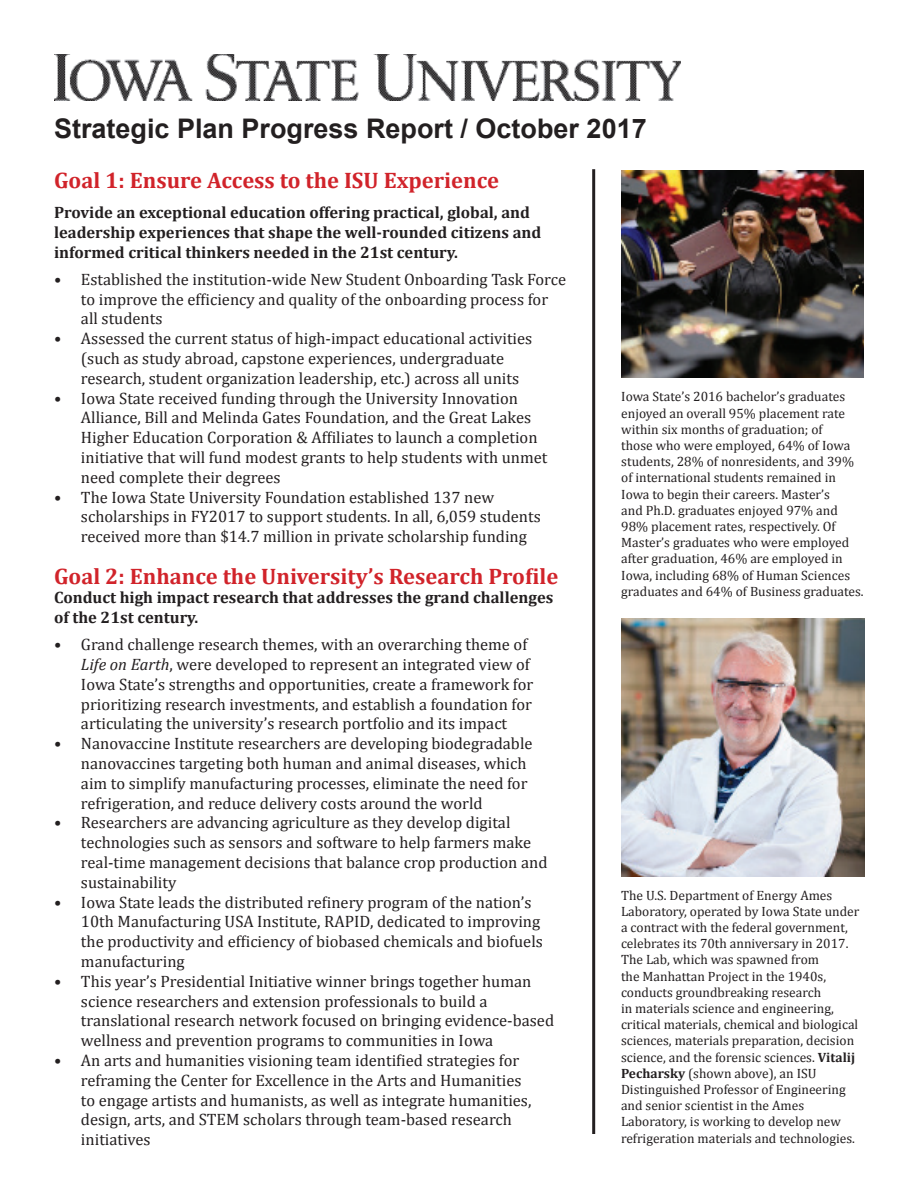
<style>
.page{position:relative;width:918px;height:1188px;background:#fff}
.page>*{position:absolute;margin:0;border:0;box-sizing:border-box;transform-origin:0 0}
.t1{font:700 27px "Arial";color:#231f20}
.t2{font:700 22.5px "Cambria";color:#d1232a}
.t3{font:16.5px/19.8px "Cambria";color:#231f20}
.t4{font:700 16.5px/19.8px "Cambria";color:#231f20}
.t5{font:13.5px/16.2px "Cambria";color:#231f20}
.s1{font-style:italic}
.s2{font-weight:700}
</style>
<div class="page">
<img style="left:54px;top:54px;width:627px;height:47px">
<hr style="left:592px;top:169px;width:3px;height:965px;background:#231f20">
<img style="left:621px;top:619px;width:243px;height:258px">
<img style="left:621px;top:170px;width:243px;height:207px">
<h1 class="t1" style="left:54px;top:110px;width:594px">Strategic Plan Progress Report / October 2017</h1>
<h2 class="t2" style="left:54px;top:164px;width:447px">Goal 1: Ensure Access to the ISU Experience</h2>
<p class="t4" style="left:54px;top:202px;width:489px">Provide an exceptional education offering practical, global, and leadership experiences that shape the well-rounded citizens and informed critical thinkers needed in the 21st century.</p>
<p class="t3" style="left:81px;top:269px;width:487px;text-indent:-27px">• Established the institution-wide New Student Onboarding Task Force to improve the efficiency and quality of the onboarding process for all students</p>
<p class="t3" style="left:81px;top:329px;width:453px;text-indent:-27px">• Assessed the current status of high-impact educational activities (such as study abroad, capstone experiences, undergraduate research, student organization leadership, etc.) across all units</p>
<p class="t3" style="left:81px;top:388px;width:468px;text-indent:-27px">• Iowa State received funding through the University Innovation Alliance, Bill and Melinda Gates Foundation, and the Great Lakes Higher Education Corporation &amp; Affiliates to launch a completion initiative that will fund modest grants to help students with unmet need complete their degrees</p>
<p class="t3" style="left:81px;top:487px;width:461px;text-indent:-27px">• The Iowa State University Foundation established 137 new scholarships in FY2017 to support students. In all, 6,059 students received more than $14.7 million in private scholarship funding</p>
<h2 class="t2" style="left:54px;top:560px;width:506px">Goal 2: Enhance the University’s Research Profile</h2>
<p class="t4" style="left:54px;top:587px;width:501px">Conduct high impact research that addresses the grand challenges of the 21st century.</p>
<p class="t3" style="left:81px;top:635px;width:454px;text-indent:-27px">• Grand challenge research themes, with an overarching theme of <span class="s1">Life on Earth</span>, were developed to represent an integrated view of Iowa State’s strengths and opportunities, create a framework for prioritizing research investments, and establish a foundation for articulating the university’s research portfolio and its impact</p>
<p class="t3" style="left:81px;top:734px;width:453px;text-indent:-27px">• Nanovaccine Institute researchers are developing biodegradable nanovaccines targeting both human and animal diseases, which aim to simplify manufacturing processes, eliminate the need for refrigeration, and reduce delivery costs around the world</p>
<p class="t3" style="left:81px;top:813px;width:468px;text-indent:-27px">• Researchers are advancing agriculture as they develop digital technologies such as sensors and software to help farmers make real-time management decisions that balance crop production and sustainability</p>
<p class="t3" style="left:81px;top:892px;width:463px;text-indent:-27px">• Iowa State leads the distributed refinery program of the nation’s 10th Manufacturing USA Institute, RAPID, dedicated to improving the productivity and efficiency of biobased chemicals and biofuels manufacturing</p>
<p class="t3" style="left:81px;top:971px;width:475px;text-indent:-27px">• This year’s Presidential Initiative winner brings together human science researchers and extension professionals to build a translational research network focused on bringing evidence-based wellness and prevention programs to communities in Iowa</p>
<p class="t3" style="left:81px;top:1050px;width:452px;text-indent:-27px">• An arts and humanities visioning team identified strategies for reframing the Center for Excellence in the Arts and Humanities to engage artists and humanists, as well as integrate humanities, design, arts, and STEM scholars through team-based research initiatives</p>
<p class="t5" style="left:621px;top:389px;width:244px">Iowa State’s 2016 bachelor’s graduates enjoyed an overall 95% placement rate within six months of graduation; of<br>those who were employed, 64% of Iowa students, 28% of nonresidents, and 39% of international students remained in Iowa to begin their careers. Master’s<br>and Ph.D. graduates enjoyed 97% and 98% placement rates, respectively. Of Master’s graduates who were employed after graduation, 46% are employed in Iowa, including 68% of Human Sciences graduates and 64% of Business graduates.</p>
<p class="t5" style="left:621px;top:887px;width:240px">The U.S. Department of Energy Ames Laboratory, operated by Iowa State under a contract with the federal government, celebrates its 70th anniversary in 2017.<br>The Lab, which was spawned from<br>the Manhattan Project in the 1940s, conducts groundbreaking research<br>in materials science and engineering, critical materials, chemical and biological sciences, materials preparation, decision science, and the forensic sciences. <span class="s2">Vitalij Pecharsky</span> (shown above), an ISU Distinguished Professor of Engineering and senior scientist in the Ames Laboratory, is working to develop new refrigeration materials and technologies.</p>
</div>
